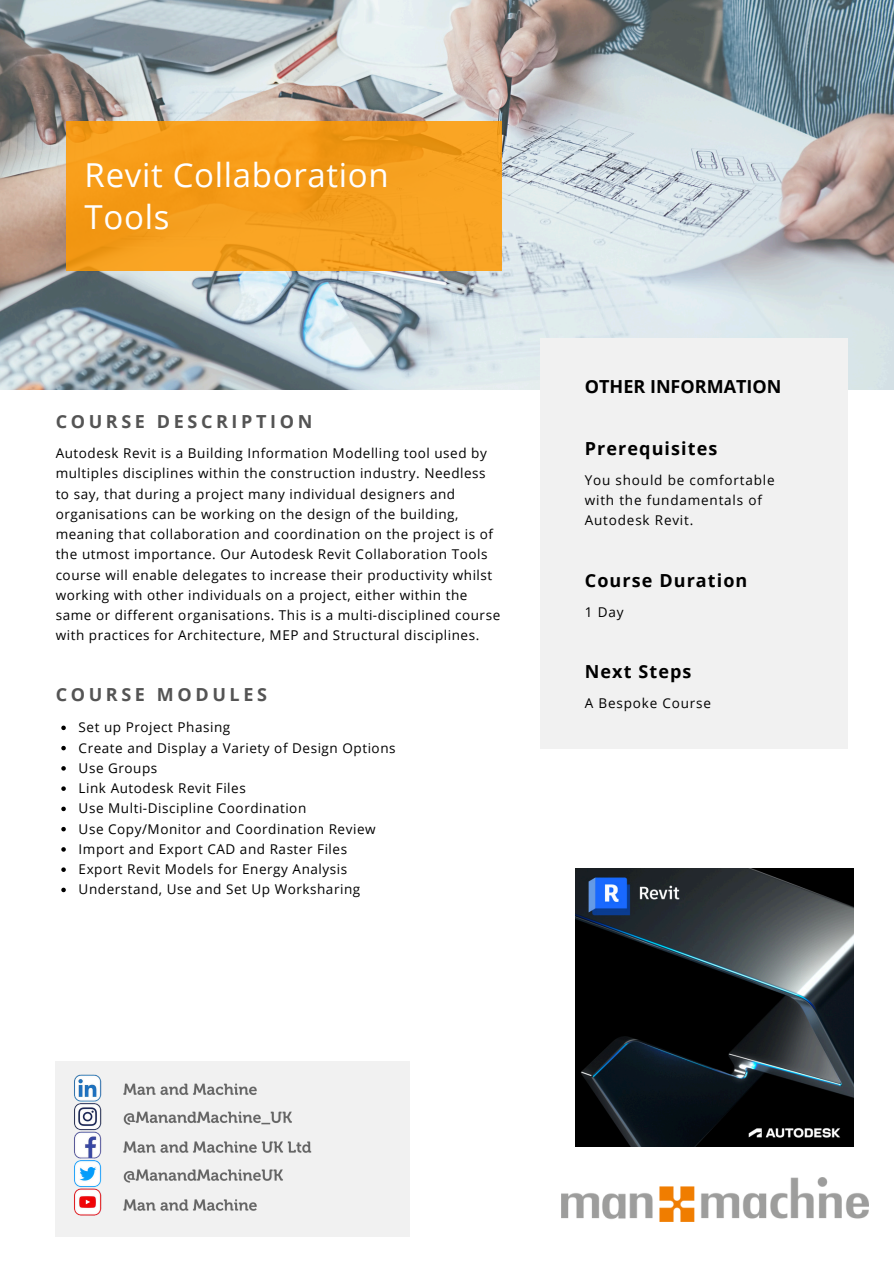
<style>
.page{position:relative;width:894px;height:1264px;background:#fff}
.page>*{position:absolute;margin:0;border:0;box-sizing:border-box;transform-origin:0 0}
.t1{font:33px/42.8px "Open Sans";letter-spacing:.02em;color:#fff}
.t2{font:700 18px "Open Sans";letter-spacing:.06em;color:#000}
.t3{font:700 18px "Open Sans";letter-spacing:.2em;color:#545454}
.t4{font:700 18px "Open Sans";color:#000}
.t5{font:13.5px/20.2px "Open Sans";letter-spacing:.04em;color:#000}
.t6{font:13.5px/20.2px "Open Sans";letter-spacing:.06em;color:#000}
</style>
<div class="page">
<img style="left:0;top:0;width:893px;height:389px">
<div style="left:539px;top:338px;width:308px;height:411px;background:#f1f1f1"></div>
<svg style="left:66px;top:121px;width:435px;height:149px;background:#f59e1b"></svg>
<img style="left:575px;top:868px;width:278px;height:278px">
<div style="left:56px;top:1060px;width:354px;height:176px;background:#f1f1f1"></div>
<img style="left:74px;top:1074px;width:19px;height:142px">
<img style="left:93px;top:1074px;width:219px;height:142px">
<img style="left:561px;top:1177px;width:307px;height:44px">
<svg style="left:61px;top:725px;width:5px;height:5px"></svg>
<svg style="left:61px;top:746px;width:5px;height:4px"></svg>
<svg style="left:61px;top:766px;width:5px;height:4px"></svg>
<svg style="left:61px;top:786px;width:5px;height:5px"></svg>
<svg style="left:61px;top:806px;width:5px;height:5px"></svg>
<svg style="left:61px;top:827px;width:5px;height:4px"></svg>
<svg style="left:61px;top:847px;width:5px;height:4px"></svg>
<svg style="left:61px;top:867px;width:5px;height:5px"></svg>
<svg style="left:61px;top:887px;width:5px;height:5px"></svg>
<p class="t1" style="left:85px;top:152px;width:305px">Revit Collaboration<br>Tools</p>
<p class="t3" style="left:56px;top:408px;width:258px">COURSE DESCRIPTION</p>
<p class="t5" style="left:56px;top:442px;width:446px">Autodesk Revit is a Building Information Modelling tool used by multiples disciplines within the construction industry. Needless to say, that during a project many individual designers and organisations can be working on the design of the building, meaning that collaboration and coordination on the project is of the utmost importance. Our Autodesk Revit Collaboration Tools course will enable delegates to increase their productivity whilst working with other individuals on a project, either within the same or different organisations. This is a multi-disciplined course with practices for Architecture, MEP and Structural disciplines.</p>
<p class="t3" style="left:56px;top:682px;width:213px">COURSE MODULES</p>
<h2 class="t5" style="left:79px;top:717px;width:153px">Set up Project Phasing</h2>
<p class="t5" style="left:79px;top:737px;width:318px">Create and Display a Variety of Design Options</p>
<h2 class="t5" style="left:79px;top:757px;width:80px">Use Groups</h2>
<p class="t5" style="left:79px;top:777px;width:169px">Link Autodesk Revit Files</p>
<p class="t5" style="left:79px;top:798px;width:229px">Use Multi-Discipline Coordination</p>
<p class="t5" style="left:79px;top:818px;width:298px">Use Copy/Monitor and Coordination Review</p>
<p class="t5" style="left:79px;top:838px;width:270px">Import and Export CAD and Raster Files</p>
<p class="t5" style="left:79px;top:858px;width:270px">Export Revit Models for Energy Analysis</p>
<p class="t5" style="left:79px;top:879px;width:283px">Understand, Use and Set Up Worksharing</p>
<h3 class="t4" style="left:584px;top:373px;width:198px">OTHER INFORMATION</h3>
<p class="t2" style="left:584px;top:435px;width:134px">Prerequisites</p>
<h3 class="t6" style="left:584px;top:469px;width:191px">You should be comfortable with the fundamentals of<br>Autodesk Revit.</h3>
<p class="t2" style="left:584px;top:567px;width:164px">Course Duration</p>
<p class="t5" style="left:584px;top:601px;width:40px">1 Day</p>
<p class="t2" style="left:584px;top:659px;width:108px">Next Steps</p>
<h3 class="t6" style="left:584px;top:692px;width:128px">A Bespoke Course</h3>
</div>
